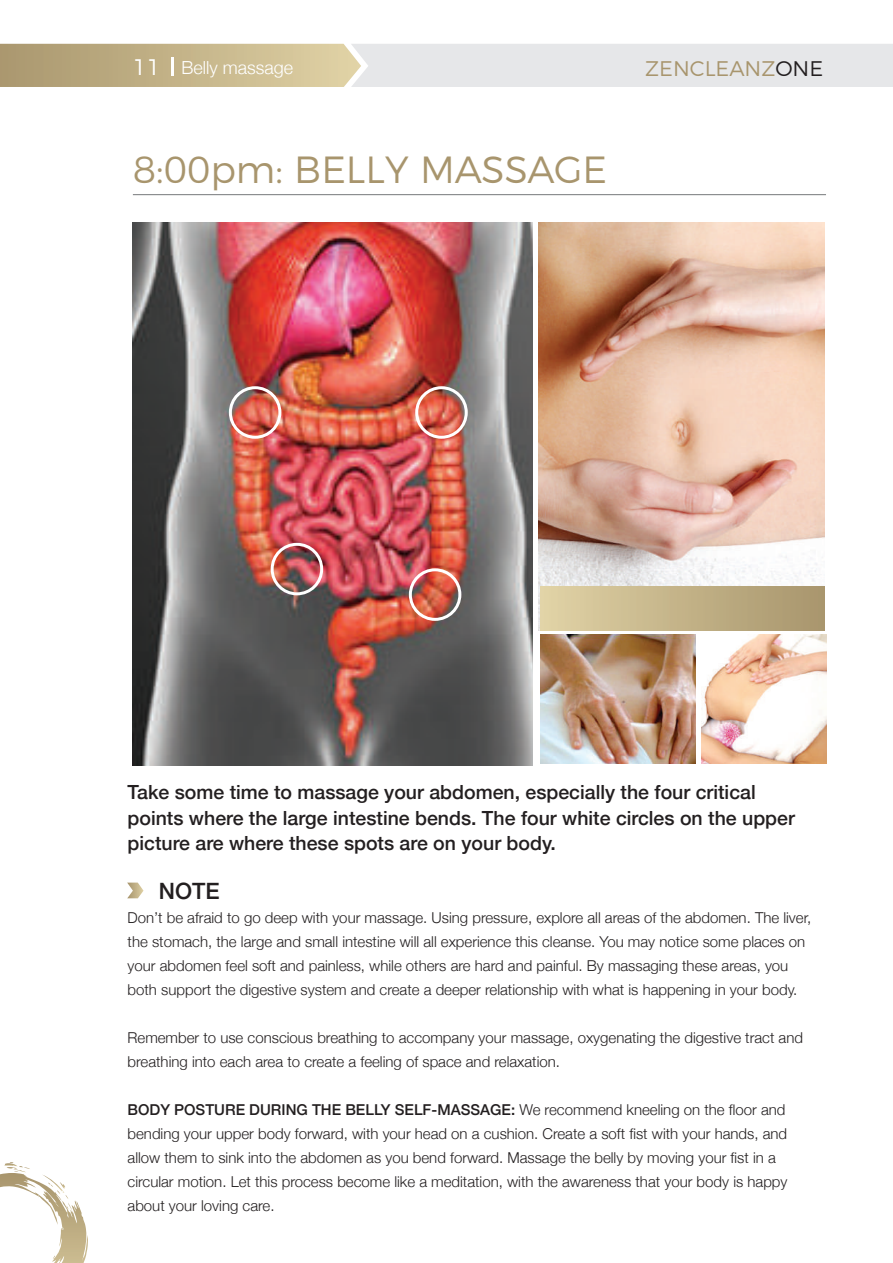
<style>
.page{position:relative;width:893px;height:1263px;background:#fff}
.page>*{position:absolute;margin:0;border:0;box-sizing:border-box;transform-origin:0 0}
.t1{font:300 37.8px "Montserrat";color:#a8956d}
.t2{font:500 22.5px "Helvetica Neue";color:#231f20}
.t3{font:300 21.15px "Montserrat";color:#a8956d}
.t4{font:500 19.5px/25.5px "Helvetica Neue";color:#231f20}
.t5{font:300 18px "Helvetica Neue";color:#fff}
.t6{font:300 15px/24px "Helvetica Neue";color:#231f20}
.s1{font-family:"Montserrat";font-size:22.5px}
.s2{color:#231f20}
.s3{font-weight:500}
</style>
<div class="page">
<svg style="left:0;top:44px;width:893px;height:43px;background:#d8d3c3"></svg>
<img style="left:133px;top:222px;width:400px;height:543px">
<img style="left:539px;top:222px;width:286px;height:408px">
<img style="left:540px;top:635px;width:155px;height:128px">
<img style="left:702px;top:635px;width:124px;height:128px">
<div style="left:229px;top:386px;width:52px;height:53px;border:3px solid #fff;border-radius:50%"></div>
<div style="left:415px;top:386px;width:53px;height:53px;border:3px solid #fff;border-radius:50%"></div>
<div style="left:409px;top:568px;width:52px;height:53px;border:3px solid #fff;border-radius:50%"></div>
<div style="left:271px;top:543px;width:52px;height:52px;border:3px solid #fff;border-radius:50%"></div>
<hr style="left:133px;top:194px;width:693px;height:1px;background:#76787b">
<svg style="left:127px;top:882px;width:17px;height:16px"></svg>
<div style="left:540px;top:587px;width:285px;height:43px;background:linear-gradient(to right,#e1d3a6,#a7946c)"></div>
<svg style="left:0;top:1162px;width:88px;height:101px"></svg>
<p class="t5" style="left:133px;top:53px;width:162px"><span class="s1">11</span> Belly massage</p>
<h3 class="t3" style="left:645px;top:52px;width:179px">ZENCLEANZ<span class="s2">ONE</span></h3>
<h1 class="t1" style="left:133px;top:140px;width:476px">8:00pm: BELLY MASSAGE</h1>
<h3 class="t4" style="left:128px;top:778px;width:669px">Take some time to massage your abdomen, especially the four critical points where the large intestine bends. The four white circles on the upper picture are where these spots are on your body.</h3>
<h2 class="t2" style="left:159px;top:873px;width:62px">NOTE</h2>
<p class="t6" style="left:128px;top:904px;width:685px">Don’t be afraid to go deep with your massage. Using pressure, explore all areas of the abdomen. The liver, the stomach, the large and small intestine will all experience this cleanse. You may notice some places on your abdomen feel soft and painless, while others are hard and painful. By massaging these areas, you both support the digestive system and create a deeper relationship with what is happening in your body.</p>
<p class="t6" style="left:128px;top:1024px;width:677px">Remember to use conscious breathing to accompany your massage, oxygenating the digestive tract and breathing into each area to create a feeling of space and relaxation.</p>
<p class="t6" style="left:128px;top:1096px;width:661px"><span class="s3">BODY POSTURE DURING THE BELLY SELF-MASSAGE:</span> We recommend kneeling on the floor and bending your upper body forward, with your head on a cushion. Create a soft fist with your hands, and allow them to sink into the abdomen as you bend forward. Massage the belly by moving your fist in a circular motion. Let this process become like a meditation, with the awareness that your body is happy about your loving care.</p>
</div>
